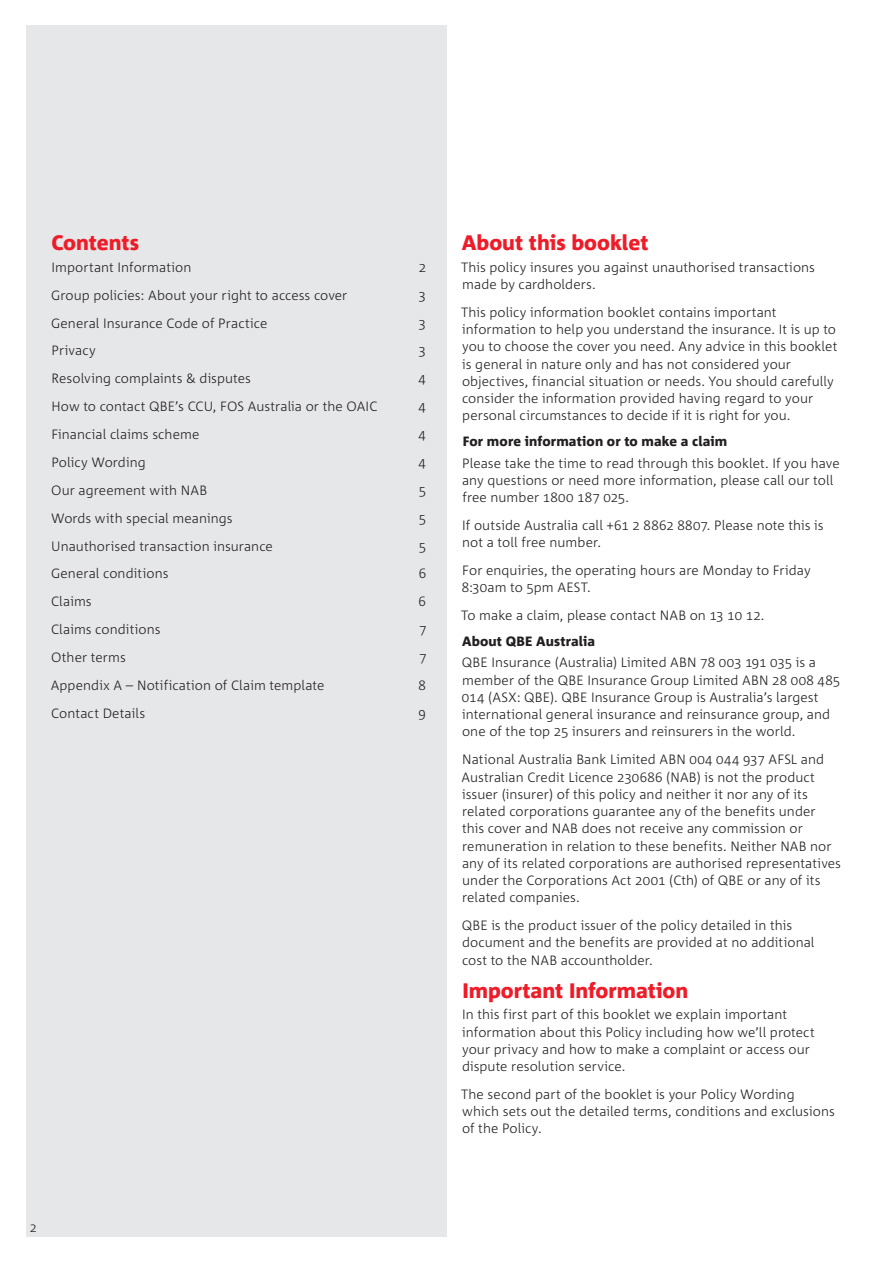
<style>
.page{position:relative;width:893px;height:1263px;background:#fff}
.page>*{position:absolute;margin:0;border:0;box-sizing:border-box;transform-origin:0 0}
.t1{font:800 21px "Corpid";color:#ee1c28}
.t2{font:300 13.5px/17.2px "Corpid";letter-spacing:.005em;color:#231f20}
.t3{font:800 13.5px "Corpid";letter-spacing:.01em;color:#231f20}
</style>
<div class="page">
<div style="left:26px;top:26px;width:420px;height:1211px;background:#e6e7e9"></div>
<h1 class="t1" style="left:51px;top:231px;width:89px">Contents</h1>
<p class="t2" style="left:51px;top:259px;width:142px">Important Information</p>
<p class="t2" style="left:419px;top:259px;width:9px">2</p>
<p class="t2" style="left:51px;top:286px;width:298px">Group policies: About your right to access cover</p>
<p class="t2" style="left:418px;top:286px;width:9px">3</p>
<p class="t2" style="left:51px;top:314px;width:218px">General Insurance Code of Practice</p>
<p class="t2" style="left:418px;top:314px;width:9px">3</p>
<p class="t2" style="left:51px;top:342px;width:46px">Privacy</p>
<p class="t2" style="left:418px;top:342px;width:9px">3</p>
<p class="t2" style="left:51px;top:370px;width:201px">Resolving complaints &amp; disputes</p>
<p class="t2" style="left:419px;top:370px;width:9px">4</p>
<p class="t2" style="left:51px;top:398px;width:327px">How to contact QBE’s CCU, FOS Australia or the OAIC</p>
<p class="t2" style="left:419px;top:398px;width:9px">4</p>
<p class="t2" style="left:51px;top:426px;width:149px">Financial claims scheme</p>
<p class="t2" style="left:419px;top:426px;width:9px">4</p>
<p class="t2" style="left:51px;top:454px;width:96px">Policy Wording</p>
<p class="t2" style="left:419px;top:454px;width:9px">4</p>
<p class="t2" style="left:51px;top:482px;width:157px">Our agreement with NAB</p>
<p class="t2" style="left:419px;top:482px;width:9px">5</p>
<p class="t2" style="left:51px;top:509px;width:183px">Words with special meanings</p>
<p class="t2" style="left:419px;top:509px;width:9px">5</p>
<p class="t2" style="left:51px;top:537px;width:223px">Unauthorised transaction insurance</p>
<p class="t2" style="left:419px;top:537px;width:9px">5</p>
<p class="t2" style="left:51px;top:565px;width:119px">General conditions</p>
<p class="t2" style="left:419px;top:565px;width:9px">6</p>
<p class="t2" style="left:51px;top:593px;width:42px">Claims</p>
<p class="t2" style="left:419px;top:593px;width:9px">6</p>
<p class="t2" style="left:51px;top:621px;width:111px">Claims conditions</p>
<p class="t2" style="left:419px;top:621px;width:9px">7</p>
<p class="t2" style="left:51px;top:649px;width:76px">Other terms</p>
<p class="t2" style="left:419px;top:649px;width:9px">7</p>
<p class="t2" style="left:51px;top:677px;width:275px">Appendix A – Notification of Claim template</p>
<p class="t2" style="left:418px;top:677px;width:9px">8</p>
<p class="t2" style="left:51px;top:705px;width:95px">Contact Details</p>
<p class="t2" style="left:418px;top:705px;width:9px">9</p>
<h1 class="t1" style="left:462px;top:231px;width:188px">About this booklet</h1>
<p class="t2" style="left:461px;top:259px;width:355px">This policy insures you against unauthorised transactions made by cardholders.</p>
<p class="t2" style="left:461px;top:304px;width:378px">This policy information booklet contains important information to help you understand the insurance. It is up to you to choose the cover you need. Any advice in this booklet is general in nature only and has not considered your objectives, financial situation or needs. You should carefully consider the information provided having regard to your personal circumstances to decide if it is right for you.</p>
<p class="t3" style="left:463px;top:434px;width:266px">For more information or to make a claim</p>
<p class="t2" style="left:462px;top:454px;width:379px">Please take the time to read through this booklet. If you have any questions or need more information, please call our toll free number 1800 187 025.</p>
<p class="t2" style="left:462px;top:517px;width:363px">If outside Australia call +61 2 8862 8807. Please note this is not a toll free number.</p>
<p class="t2" style="left:462px;top:562px;width:350px">For enquiries, the operating hours are Monday to Friday<br>8:30am to 5pm AEST.</p>
<p class="t2" style="left:461px;top:607px;width:305px">To make a claim, please contact NAB on 13 10 12.</p>
<p class="t3" style="left:462px;top:634px;width:135px">About QBE Australia</p>
<p class="t2" style="left:462px;top:654px;width:380px">QBE Insurance (Australia) Limited ABN 78 003 191 035 is a member of the QBE Insurance Group Limited ABN 28 008 485<br>014 (ASX: QBE). QBE Insurance Group is Australia’s largest international general insurance and reinsurance group, and one of the top 25 insurers and reinsurers in the world.</p>
<p class="t2" style="left:461px;top:751px;width:381px">National Australia Bank Limited ABN 004 044 937 AFSL and Australian Credit Licence 230686 (NAB) is not the product issuer (insurer) of this policy and neither it nor any of its related corporations guarantee any of the benefits under<br>this cover and NAB does not receive any commission or remuneration in relation to these benefits. Neither NAB nor any of its related corporations are authorised representatives under the Corporations Act 2001 (Cth) of QBE or any of its related companies.</p>
<p class="t2" style="left:462px;top:917px;width:354px">QBE is the product issuer of the policy detailed in this document and the benefits are provided at no additional cost to the NAB accountholder.</p>
<h1 class="t1" style="left:462px;top:979px;width:227px">Important Information</h1>
<p class="t2" style="left:462px;top:1006px;width:354px">In this first part of this booklet we explain important information about this Policy including how we’ll protect your privacy and how to make a complaint or access our dispute resolution service.</p>
<p class="t2" style="left:461px;top:1086px;width:375px">The second part of the booklet is your Policy Wording<br>which sets out the detailed terms, conditions and exclusions of the Policy.</p>
</div>
